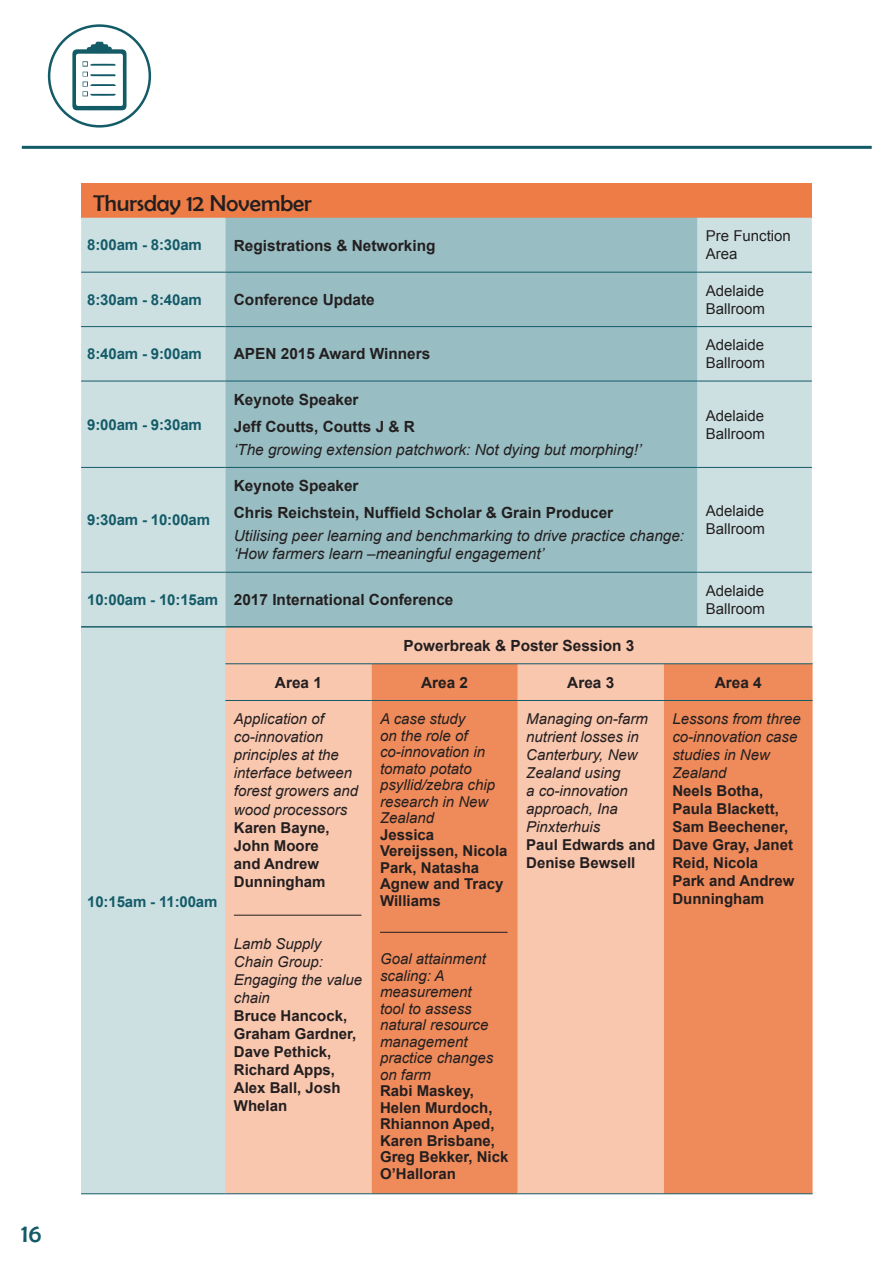
<style>
.page{position:relative;width:893px;height:1263px;background:#fff}
.page>*{position:absolute;margin:0;border:0;box-sizing:border-box;transform-origin:0 0}
.t1{font:25.5px "Berlin Sans FB";color:#145b68}
.t2{font:23.1px "Berlin Sans FB";color:#231f20}
.t3{font:700 15.3px/27px "Arial";color:#231f20}
.t4{font:italic 15.3px/18.5px "Arial";color:#231f20}
.t5{font:italic 15px/16.5px "Arial";color:#231f20}
.t6{font:700 15px/18px "Arial";color:#231f20}
.t7{font:15px/18px "Arial";color:#231f20}
.t8{font:700 15px "Arial";letter-spacing:-.01em;color:#145b68}
.s1{font-size:15px;color:#145b68}
</style>
<div class="page">
<hr style="left:22px;top:146px;width:850px;height:3px;background:#145b68">
<div style="left:81px;top:183px;width:731px;height:35px;background:#ee7c46"></div>
<div style="left:81px;top:218px;width:731px;height:408px;background:#cce0e2"></div>
<div style="left:225px;top:218px;width:472px;height:408px;background:#98bdc2"></div>
<hr style="left:81px;top:272px;width:144px;height:1px;background:#145b68">
<hr style="left:697px;top:272px;width:115px;height:1px;background:#145b68">
<hr style="left:81px;top:326px;width:144px;height:1px;background:#145b68">
<hr style="left:697px;top:326px;width:115px;height:1px;background:#145b68">
<hr style="left:81px;top:381px;width:144px;height:1px;background:#145b68">
<hr style="left:81px;top:467px;width:144px;height:1px;background:#145b68">
<hr style="left:81px;top:572px;width:144px;height:1px;background:#145b68">
<hr style="left:81px;top:626px;width:144px;height:1px;background:#145b68">
<hr style="left:225px;top:272px;width:472px;height:1px;background:#145b68">
<hr style="left:225px;top:326px;width:472px;height:1px;background:#145b68">
<hr style="left:225px;top:381px;width:472px;height:1px;background:#145b68">
<hr style="left:225px;top:467px;width:472px;height:1px;background:#145b68">
<hr style="left:225px;top:572px;width:472px;height:1px;background:#145b68">
<hr style="left:225px;top:626px;width:472px;height:1px;background:#145b68">
<hr style="left:697px;top:381px;width:115px;height:1px;background:#145b68">
<hr style="left:697px;top:467px;width:115px;height:1px;background:#145b68">
<hr style="left:697px;top:572px;width:115px;height:1px;background:#145b68">
<hr style="left:697px;top:626px;width:115px;height:1px;background:#145b68">
<div style="left:48px;top:24px;width:103px;height:104px;border:3px solid #145b68;border-radius:50%"></div>
<svg style="left:72px;top:41px;width:55px;height:69px"></svg>
<div style="left:81px;top:627px;width:144px;height:567px;background:#cce0e2"></div>
<div style="left:225px;top:628px;width:588px;height:565px;background:#f9c6ae"></div>
<svg style="left:372px;top:664px;width:441px;height:529px;background:#f29d76"></svg>
<hr style="left:225px;top:627px;width:147px;height:1px;background:#145b68">
<hr style="left:372px;top:627px;width:146px;height:1px;background:#145b68">
<hr style="left:518px;top:627px;width:146px;height:1px;background:#145b68">
<hr style="left:664px;top:627px;width:149px;height:1px;background:#145b68">
<hr style="left:81px;top:627px;width:144px;height:1px;background:#145b68">
<hr style="left:225px;top:663px;width:147px;height:1px;background:#145b68">
<hr style="left:225px;top:700px;width:147px;height:1px;background:#145b68">
<hr style="left:225px;top:1193px;width:147px;height:1px;background:#145b68">
<hr style="left:372px;top:1193px;width:146px;height:1px;background:#145b68">
<hr style="left:664px;top:1193px;width:149px;height:1px;background:#145b68">
<hr style="left:518px;top:663px;width:146px;height:1px;background:#145b68">
<hr style="left:518px;top:700px;width:146px;height:1px;background:#145b68">
<hr style="left:518px;top:1193px;width:146px;height:1px;background:#145b68">
<hr style="left:372px;top:700px;width:146px;height:1px;background:#145b68">
<hr style="left:372px;top:663px;width:146px;height:1px;background:#145b68">
<hr style="left:664px;top:663px;width:149px;height:1px;background:#145b68">
<hr style="left:664px;top:700px;width:149px;height:1px;background:#145b68">
<hr style="left:81px;top:1193px;width:144px;height:1px;background:#145b68">
<hr style="left:234px;top:915px;width:127px;height:1px;background:#231f20">
<hr style="left:380px;top:932px;width:128px;height:1px;background:#231f20">
<h1 class="t1" style="left:21px;top:1219px;width:22px">16</h1>
<h2 class="t2" style="left:93px;top:190px;width:220px">Thursday 12 November</h2>
<p class="t8" style="left:87px;top:235px;width:116px">8:00am - 8:30am</p>
<p class="t3" style="left:234px;top:232px;width:203px">Registrations &amp; Networking</p>
<p class="t7" style="left:706px;top:227px;width:87px">Pre Function<br>Area</p>
<p class="t8" style="left:87px;top:290px;width:116px">8:30am - 8:40am</p>
<p class="t3" style="left:234px;top:287px;width:142px">Conference Update</p>
<p class="t7" style="left:706px;top:282px;width:61px">Adelaide<br>Ballroom</p>
<p class="t8" style="left:87px;top:344px;width:116px">8:40am - 9:00am</p>
<p class="t3" style="left:234px;top:341px;width:198px">APEN 2015 Award Winners</p>
<p class="t7" style="left:706px;top:336px;width:61px">Adelaide<br>Ballroom</p>
<p class="t8" style="left:87px;top:414px;width:116px">9:00am - 9:30am</p>
<p class="t8" style="left:87px;top:510px;width:124px">9:30am - 10:00am</p>
<p class="t3" style="left:234px;top:387px;width:183px">Keynote Speaker<br>Jeff Coutts, Coutts J &amp; R</p>
<p class="t4" style="left:234px;top:440px;width:409px">‘The growing extension patchwork: Not dying but morphing!’</p>
<p class="t3" style="left:234px;top:473px;width:381px">Keynote Speaker<br>Chris Reichstein, Nuffield Scholar &amp; Grain Producer</p>
<p class="t4" style="left:234px;top:527px;width:452px">Utilising peer learning and benchmarking to drive practice change: ‘How farmers learn –meaningful engagement’</p>
<p class="t7" style="left:706px;top:407px;width:61px">Adelaide<br>Ballroom</p>
<p class="t7" style="left:706px;top:502px;width:61px">Adelaide<br>Ballroom</p>
<p class="t3" style="left:87px;top:587px;width:368px"><span class="s1">10:00am - 10:15am</span> 2017 International Conference</p>
<p class="t7" style="left:706px;top:582px;width:61px">Adelaide<br>Ballroom</p>
<p class="t8" style="left:87px;top:892px;width:132px">10:15am - 11:00am</p>
<p class="t3" style="left:404px;top:633px;width:232px">Powerbreak &amp; Poster Session 3</p>
<p class="t3" style="left:275px;top:669px;width:49px">Area 1</p>
<p class="t3" style="left:421px;top:669px;width:49px">Area 2</p>
<p class="t3" style="left:567px;top:669px;width:49px">Area 3</p>
<p class="t3" style="left:715px;top:669px;width:49px">Area 4</p>
<p class="t5" style="left:234px;top:710px;width:126px;line-height:18.1px">Application of co-innovation principles at the interface between forest growers and wood processors</p>
<p class="t6" style="left:234px;top:819px;width:97px">Karen Bayne,<br>John Moore and Andrew<br>Dunningham</p>
<p class="t5" style="left:526px;top:710px;width:123px;line-height:18px">Managing on-farm nutrient losses in<br>Canterbury, New<br>Zealand using<br>a co-innovation approach, Ina<br>Pinxterhuis</p>
<p class="t6" style="left:526px;top:836px;width:131px">Paul Edwards and<br>Denise Bewsell</p>
<p class="t5" style="left:672px;top:710px;width:130px;line-height:18px">Lessons from three co-innovation case studies in New<br>Zealand</p>
<p class="t6" style="left:672px;top:782px;width:123px">Neels Botha,<br>Paula Blackett,<br>Sam Beechener,<br>Dave Gray, Janet<br>Reid, Nicola<br>Park and Andrew<br>Dunningham</p>
<p class="t5" style="left:380px;top:711px;width:117px">A case study<br>on the role of co-innovation in tomato potato psyllid/zebra chip research in New<br>Zealand</p>
<p class="t6" style="left:380px;top:827px;width:129px;line-height:16.5px">Jessica<br>Vereijssen, Nicola<br>Park, Natasha<br>Agnew and Tracy<br>Williams</p>
<p class="t5" style="left:234px;top:934px;width:130px;line-height:18px">Lamb Supply<br>Chain Group:<br>Engaging the value chain</p>
<p class="t6" style="left:234px;top:1007px;width:124px">Bruce Hancock,<br>Graham Gardner,<br>Dave Pethick,<br>Richard Apps,<br>Alex Ball, Josh<br>Whelan</p>
<p class="t5" style="left:380px;top:951px;width:115px">Goal attainment scaling: A measurement tool to assess natural resource management practice changes on farm</p>
<p class="t6" style="left:380px;top:1083px;width:130px;line-height:16.5px">Rabi Maskey,<br>Helen Murdoch,<br>Rhiannon Aped,<br>Karen Brisbane,<br>Greg Bekker, Nick<br>O’Halloran</p>
</div>
